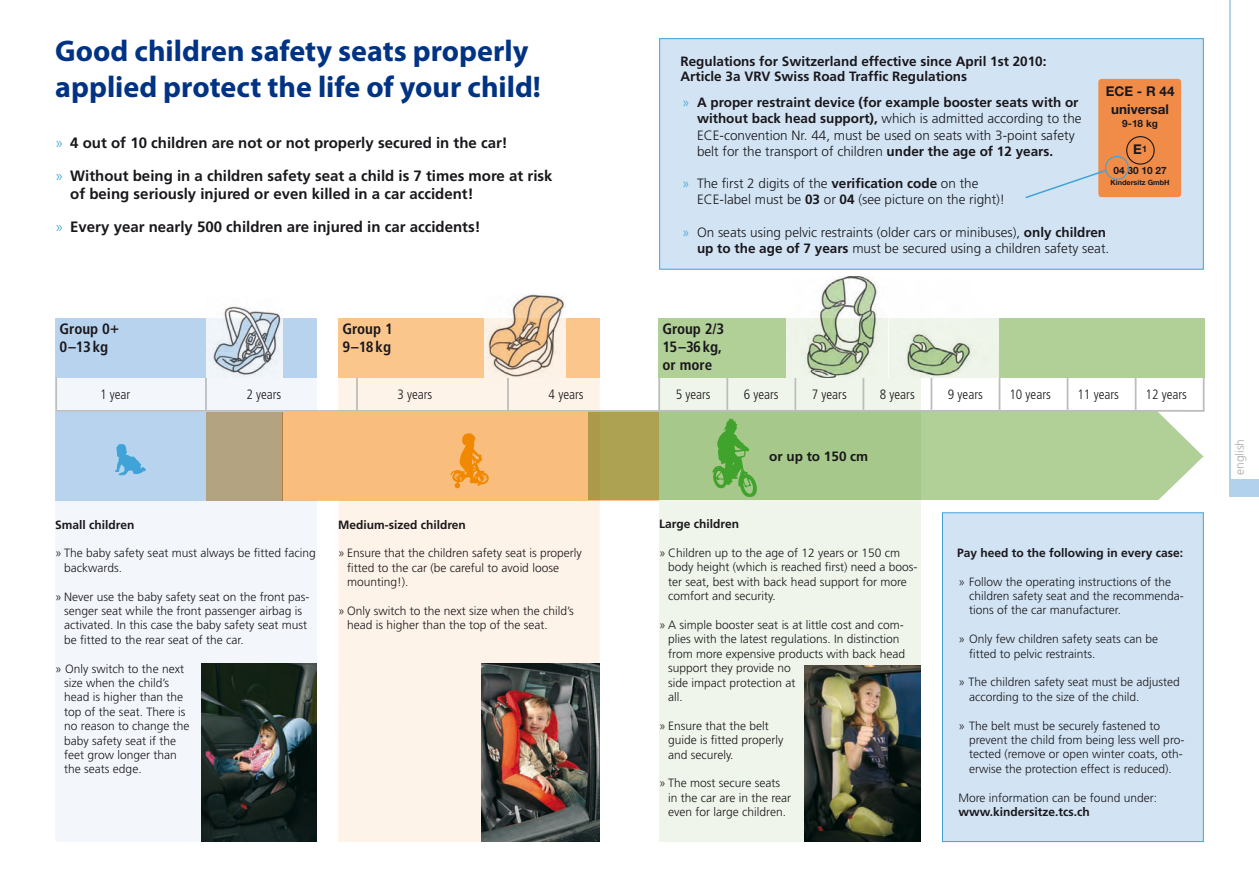
<style>
.page{position:relative;width:1259px;height:893px;background:#fff}
.page>*{position:absolute;margin:0;border:0;box-sizing:border-box;transform-origin:0 0}
.t1{font:700 30px/36px "Myriad Pro";color:#003383}
.t2{font:700 15px/18px "Frutiger LT";color:#1a171c}
.t3{font:700 condensed 15px/18px "Frutiger LT";color:#1a171c}
.t4{font:300 13.5px/16.2px "Frutiger LT";color:#1a171c}
.t5{font:700 13.5px/15px "Frutiger LT";color:#1a171c}
.t6{font:300 condensed 13.5px "Frutiger LT";color:#1a171c}
.t7{font:700 13.5px/17.9px "Helvetica Neue LT Std";color:#1a171c;text-align:center}
.t8{font:300 12px/14.4px "Frutiger LT";color:#1a171c}
.t9{font:700 12px "Frutiger LT";color:#1a171c}
.t10{font:300 12px "Frutiger LT";color:#a7a9ab}
.t11{font:700 10.05px "Helvetica Neue LT Std";color:#1a171c}
.t12{font:700 7.2px "Helvetica Neue LT Std";color:#1a171c}
.s1{font-weight:300;color:#40a3d7}
.s2{color:#40a3d7}
.s3{font-weight:700}
</style>
<div class="page">
<div style="left:588px;top:411px;width:615px;height:89px;background:#b1d097"></div>
<div style="left:283px;top:412px;width:376px;height:88px;background:#ada152"></div>
<svg style="left:659px;top:378px;width:262px;height:464px;fill:#eff5ea"></svg>
<svg style="left:317px;top:378px;width:283px;height:464px;fill:#fef3e8"></svg>
<div style="left:338px;top:318px;width:262px;height:60px;background:#fac68b"></div>
<svg style="left:55px;top:318px;width:262px;height:524px;fill:#f3f7fc"></svg>
<div style="left:206px;top:412px;width:77px;height:88px;background:#b4a381"></div>
<hr style="left:206px;top:410px;width:151px;height:2px;background:#bcbdbf">
<hr style="left:357px;top:410px;width:151px;height:2px;background:#bcbdbf">
<hr style="left:508px;top:410px;width:152px;height:2px;background:#bcbdbf">
<hr style="left:55px;top:378px;width:2px;height:32px;background:#bcbdbf">
<hr style="left:205px;top:378px;width:2px;height:32px;background:#bcbdbf">
<hr style="left:55px;top:410px;width:151px;height:2px;background:#bcbdbf">
<hr style="left:356px;top:378px;width:2px;height:32px;background:#bcbdbf">
<hr style="left:507px;top:378px;width:2px;height:32px;background:#bcbdbf">
<hr style="left:658px;top:378px;width:2px;height:32px;background:#bcbdbf">
<hr style="left:659px;top:410px;width:68px;height:2px;background:#bcbdbf">
<hr style="left:727px;top:410px;width:68px;height:2px;background:#bcbdbf">
<hr style="left:795px;top:410px;width:68px;height:2px;background:#bcbdbf">
<hr style="left:863px;top:410px;width:68px;height:2px;background:#bcbdbf">
<hr style="left:931px;top:410px;width:68px;height:2px;background:#bcbdbf">
<hr style="left:999px;top:410px;width:68px;height:2px;background:#bcbdbf">
<hr style="left:1067px;top:410px;width:68px;height:2px;background:#bcbdbf">
<hr style="left:1135px;top:410px;width:69px;height:2px;background:#bcbdbf">
<hr style="left:726px;top:378px;width:2px;height:32px;background:#bcbdbf">
<hr style="left:794px;top:378px;width:2px;height:32px;background:#bcbdbf">
<hr style="left:862px;top:378px;width:2px;height:32px;background:#bcbdbf">
<hr style="left:930px;top:378px;width:2px;height:32px;background:#bcbdbf">
<hr style="left:998px;top:378px;width:2px;height:32px;background:#bcbdbf">
<hr style="left:1066px;top:378px;width:2px;height:32px;background:#bcbdbf">
<hr style="left:1134px;top:378px;width:2px;height:32px;background:#bcbdbf">
<hr style="left:1202px;top:378px;width:2px;height:32px;background:#bcbdbf">
<svg style="left:712px;top:419px;width:45px;height:78px"></svg>
<svg style="left:450px;top:433px;width:39px;height:55px"></svg>
<svg style="left:115px;top:444px;width:31px;height:32px"></svg>
<img style="left:207px;top:305px;width:76px;height:73px">
<img style="left:485px;top:294px;width:80px;height:84px">
<svg style="left:1158px;top:412px;width:46px;height:88px"></svg>
<div style="left:942px;top:512px;width:261px;height:330px;background:#d2e4f3;border:1px solid #40a3d7"></div>
<div style="left:659px;top:38px;width:544px;height:232px;background:#d2e4f3;border:1px solid #40a3d7"></div>
<div style="left:1098px;top:79px;width:83px;height:118px;background:#f08c48;border-radius:3px"></div>
<div style="left:1126px;top:136px;width:28px;height:29px;border:1px solid #1a171c;border-radius:50%"></div>
<div style="left:1105px;top:156px;width:24px;height:24px;border:1px solid #40a3d7;border-radius:50%"></div>
<svg style="left:1025px;top:169px;width:82px;height:30px"></svg>
<div style="left:1229px;top:479px;width:30px;height:17px;background:#b1d1ec"></div>
<hr style="left:1229px;top:0;width:1px;height:496px;background:#b1d1ec">
<div style="left:658px;top:318px;width:546px;height:60px;background:#b1d097"></div>
<img style="left:787px;top:276px;width:211px;height:102px">
<img style="left:201px;top:663px;width:116px;height:179px">
<img style="left:804px;top:665px;width:117px;height:177px">
<img style="left:482px;top:663px;width:118px;height:179px">
<p class="t1" style="left:55px;top:33px;width:487px">Good children safety seats properly applied protect the life of your child!</p>
<p class="t2" style="left:55px;top:134px;width:454px"><span class="s1">»</span> 4 out of 10 children are not or not properly secured in the car!</p>
<p class="t2" style="left:70px;top:167px;width:484px;text-indent:-15px"><span class="s1">»</span> Without being in a children safety seat a child is 7 times more at risk of being seriously injured or even killed in a car accident!</p>
<p class="t2" style="left:55px;top:218px;width:427px"><span class="s1">»</span> Every year nearly 500 children are injured in car accidents!</p>
<p class="t5" style="left:680px;top:53px;width:367px">Regulations for Switzerland effective since April 1st 2010:<br>Article 3a VRV Swiss Road Traffic Regulations</p>
<p class="t7" style="left:1105px;top:82px;width:70px">ECE - R 44 universal</p>
<p class="t11" style="left:1122px;top:118px;width:37px">9-18 kg</p>
<p class="t7" style="left:1133px;top:140px;width:15px">E<sup>1</sup></p>
<p class="t11" style="left:1113px;top:165px;width:55px">04 30 10 27</p>
<p class="t12" style="left:1110px;top:178px;width:60px">Kindersitz GmbH</p>
<p class="t4" style="left:697px;top:95px;width:386px;text-indent:-15px"><span class="s2">»</span> <span class="s3">A proper restraint device (for example booster seats with or without back head support),</span> which is admitted according to the ECE-convention Nr. 44, must be used on seats with 3-point safety belt for the transport of children <span class="s3">under the age of 12 years.</span></p>
<p class="t4" style="left:697px;top:176px;width:310px;text-indent:-15px"><span class="s2">»</span> The first 2 digits of the <span class="s3">verification code</span> on the<br>ECE-label must be <span class="s3">03</span> or <span class="s3">04</span> (see picture on the right)!</p>
<p class="t4" style="left:682px;top:224px;width:429px;text-align:right"><span class="s2">»</span> On seats using pelvic restraints (older cars or minibuses), <span class="s3">only children up to the age of 7 years</span> must be secured using a children safety seat.</p>
<p class="t3" style="left:60px;top:320px;width:61px">Group 0+<br>0–13kg</p>
<p class="t3" style="left:342px;top:320px;width:52px">Group 1<br>9–18kg</p>
<p class="t3" style="left:662px;top:320px;width:63px">Group 2/3<br>15–36kg, or more</p>
<p class="t6" style="left:100px;top:387px;width:32px">1 year</p>
<p class="t6" style="left:246px;top:387px;width:36px">2 years</p>
<p class="t6" style="left:397px;top:387px;width:36px">3 years</p>
<p class="t6" style="left:548px;top:387px;width:36px">4 years</p>
<p class="t6" style="left:675px;top:387px;width:36px">5 years</p>
<p class="t6" style="left:743px;top:387px;width:36px">6 years</p>
<p class="t6" style="left:812px;top:387px;width:36px">7 years</p>
<p class="t6" style="left:880px;top:387px;width:36px">8 years</p>
<p class="t6" style="left:948px;top:387px;width:36px">9 years</p>
<p class="t6" style="left:1009px;top:387px;width:43px">10 years</p>
<p class="t6" style="left:1077px;top:387px;width:43px">11 years</p>
<p class="t6" style="left:1145px;top:387px;width:43px">12 years</p>
<p class="t9" style="left:55px;top:517px;width:81px">Small children</p>
<p class="t8" style="left:64px;top:546px;width:253px;text-indent:-9px">» The baby safety seat must always be fitted facing backwards.</p>
<p class="t8" style="left:64px;top:589px;width:247px;text-indent:-9px">» Never use the baby safety seat on the front pas&shy;senger seat while the front passenger airbag is activated. In this case the baby safety seat must be fitted to the rear seat of the car.</p>
<p class="t8" style="left:64px;top:661px;width:127px;text-indent:-9px">» Only switch to the next size when the child’s head is higher than the top of the seat. There is no reason to change the baby safety seat if the feet grow longer than the seats edge.</p>
<p class="t9" style="left:338px;top:517px;width:129px">Medium-sized children</p>
<p class="t8" style="left:347px;top:546px;width:236px;text-indent:-9px">» Ensure that the children safety seat is properly fitted to the car (be careful to avoid loose mounting!).</p>
<p class="t8" style="left:347px;top:604px;width:228px;text-indent:-9px">» Only switch to the next size when the child’s head is higher than the top of the seat.</p>
<p class="t5" style="left:769px;top:449px;width:101px">or up to 150 cm</p>
<p class="t9" style="left:659px;top:517px;width:81px">Large children</p>
<p class="t8" style="left:668px;top:546px;width:251px;text-indent:-9px">» Children up to the age of 12 years or 150 cm body height (which is reached first) need a boos&shy;ter seat, best with back head support for more comfort and security.</p>
<p class="t8" style="left:668px;top:618px;width:238px;text-indent:-9px">» A simple booster seat is at little cost and com&shy;plies with the latest regulations. In distinction from more expensive products with back head support they provide no<br>side impact protection at<br>all.</p>
<p class="t8" style="left:668px;top:719px;width:117px;text-indent:-9px">» Ensure that the belt guide is fitted properly and securely.</p>
<p class="t8" style="left:668px;top:776px;width:124px;text-indent:-9px">» The most secure seats in the car are in the rear even for large children.</p>
<p class="t9" style="left:957px;top:545px;width:228px">Pay heed to the following in every case:</p>
<p class="t8" style="left:969px;top:574px;width:216px;text-indent:-10px">» Follow the operating instructions of the children safety seat and the recommenda&shy;tions of the car manufacturer.</p>
<p class="t8" style="left:969px;top:632px;width:191px;text-indent:-10px">» Only few children safety seats can be fitted to pelvic restraints.</p>
<p class="t8" style="left:969px;top:675px;width:212px;text-indent:-10px">» The children safety seat must be adjusted according to the size of the child.</p>
<p class="t8" style="left:969px;top:718px;width:217px;text-indent:-10px">» The belt must be securely fastened to prevent the child from being less well pro&shy;tected (remove or open winter coats, oth&shy;erwise the protection effect is reduced).</p>
<p class="t8" style="left:958px;top:790px;width:200px">More information can be found under: <span class="s3">www.kindersitze.tcs.ch</span></p>
<p class="t10" style="left:1232px;top:475px;width:38px;rotate:-90deg">english</p>
</div>
